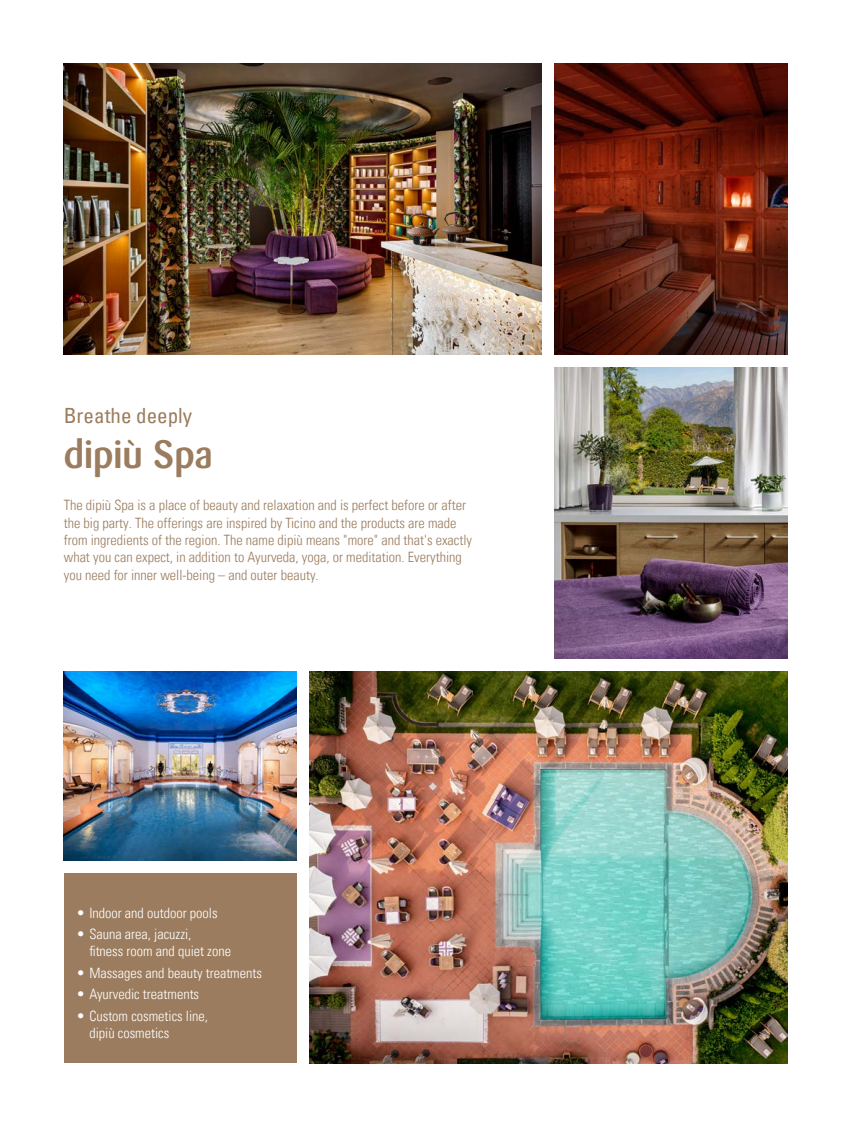
<style>
.page{position:relative;width:851px;height:1127px;background:#fff}
.page>*{position:absolute;margin:0;border:0;box-sizing:border-box;transform-origin:0 0}
.t1{font:500 39px "Barmeno";color:#9b7c5e}
.t2{font:condensed 21px "Univers Com 57";color:#9b7c5e}
.t3{font:14.25px/17.2px "Univers Com 47 Light Cond";color:#9b7c5e}
.t4{font:14.25px/17.2px "Univers Com 47 Light Cond";color:#fff}
</style>
<div class="page">
<img style="left:64px;top:671px;width:232px;height:190px">
<img style="left:64px;top:64px;width:477px;height:291px">
<img style="left:309px;top:671px;width:478px;height:392px">
<img style="left:554px;top:64px;width:233px;height:291px">
<img style="left:554px;top:367px;width:233px;height:291px">
<div style="left:64px;top:873px;width:232px;height:190px;background:#9b7c5e"></div>
<h2 class="t2" style="left:64px;top:402px;width:130px">Breathe deeply</h2>
<h1 class="t1" style="left:64px;top:431px;width:150px">dipiù Spa</h1>
<p class="t3" style="left:64px;top:497px;width:410px">The dipiù Spa is a place of beauty and relaxation and is perfect before or after the big party. The offerings are inspired by Ticino and the products are made from ingredients of the region. The name dipiù means "more" and that's exactly what you can expect, in addition to Ayurveda, yoga, or meditation. Everything you need for inner well-being – and outer beauty.</p>
<p class="t4" style="left:77px;top:904px;width:142px">• Indoor and outdoor pools</p>
<p class="t4" style="left:89px;top:925px;width:143px;text-indent:-13px">• Sauna area, jacuzzi,<br>fitness room and quiet zone</p>
<p class="t4" style="left:77px;top:964px;width:187px">• Massages and beauty treatments</p>
<p class="t4" style="left:77px;top:985px;width:124px">• Ayurvedic treatments</p>
<p class="t4" style="left:89px;top:1007px;width:120px;text-indent:-13px">• Custom cosmetics line, dipiù cosmetics</p>
</div>
